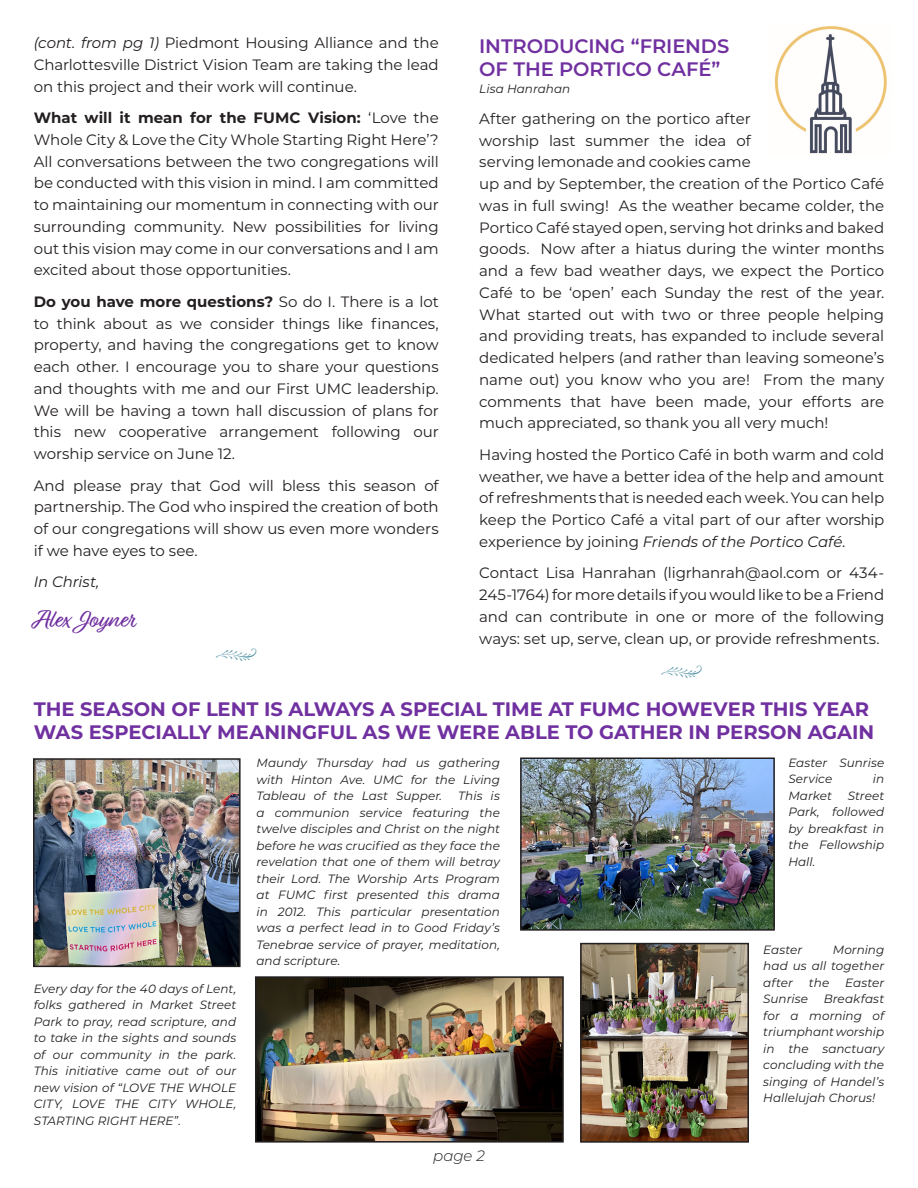
<style>
.page{position:relative;width:918px;height:1188px;background:#fff}
.page>*{position:absolute;margin:0;border:0;box-sizing:border-box;transform-origin:0 0}
.Scripture{font:25.5px "Relation Two";letter-spacing:-.01em;color:#7030a0}
.t1{font:700 19.5px/23.4px "Montserrat";color:#7030a0}
.t2{font:600 19.5px/23.4px "Montserrat";letter-spacing:-.005em;color:#7030a0}
.t3{font:15px/21.8px "Montserrat";letter-spacing:-.005em;color:#231f20;text-align:justify}
.t4{font:italic 15px "Montserrat";letter-spacing:-.01em;color:#231f20}
.t5{font:italic 300 15px "Montserrat";color:#231f20}
.Photo_Credit{font:italic 12px/16.5px "Montserrat";letter-spacing:.005em;color:#231f20;text-align:justify}
.s1{font-style:italic}
.s2{font-weight:700}
</style>
<div class="page">
<img style="left:775px;top:26px;width:112px;height:128px">
<img style="left:36px;top:761px;width:202px;height:203px">
<div style="left:33px;top:758px;width:208px;height:209px;border:2px solid #231f20"></div>
<img style="left:258px;top:979px;width:303px;height:161px">
<div style="left:255px;top:976px;width:309px;height:167px;border:2px solid #231f20"></div>
<img style="left:523px;top:761px;width:249px;height:167px">
<div style="left:520px;top:758px;width:255px;height:173px;border:2px solid #231f20"></div>
<img style="left:583px;top:946px;width:163px;height:194px">
<div style="left:580px;top:943px;width:169px;height:200px;border:2px solid #231f20"></div>
<p class="t3" style="left:34px;top:32px;width:407px"><span class="s1">(cont. from pg 1)</span> Piedmont Housing Alliance and the Charlottesville District Vision Team are taking the lead on this project and their work will continue.</p>
<p class="t3" style="left:34px;top:107px;width:407px"><span class="s2">What will it mean for the FUMC Vision:</span> ‘Love the Whole City &amp; Love the City Whole Starting Right Here’?<br>All conversations between the two congregations will be conducted with this vision in mind. I am committed to maintaining our momentum in connecting with our surrounding community. New possibilities for living out this vision may come in our conversations and I am excited about those opportunities.</p>
<p class="t3" style="left:34px;top:290px;width:407px"><span class="s2">Do you have more questions?</span> So do I. There is a lot to think about as we consider things like finances, property, and having the congregations get to know each other. I encourage you to share your questions and thoughts with me and our First UMC leadership.<br>We will be having a town hall discussion of plans for this new cooperative arrangement following our worship service on June 12.</p>
<p class="t3" style="left:34px;top:474px;width:407px">And please pray that God will bless this season of partnership. The God who inspired the creation of both of our congregations will show us even more wonders if we have eyes to see.</p>
<p class="t4" style="left:34px;top:572px;width:67px">In Christ,</p>
<p class="Scripture" style="left:34px;top:603px;width:102px">Alex Joyner</p>
<h2 class="t2" style="left:479px;top:33px;width:252px">INTRODUCING “FRIENDS<br>OF THE PORTICO CAFÉ”</h2>
<p class="Photo_Credit" style="left:479px;top:80px;width:93px">Lisa Hanrahan</p>
<p class="t3" style="left:479px;top:107px;width:407px;text-align:left">After gathering on the portico after<br>worship last summer the idea of<br>serving lemonade and cookies came<br>up and by September, the creation of the Portico Café was in full swing! As the weather became colder, the Portico Café stayed open, serving hot drinks and baked goods. Now after a hiatus during the winter months and a few bad weather days, we expect the Portico Café to be ‘open’ each Sunday the rest of the year.<br>What started out with two or three people helping and providing treats, has expanded to include several dedicated helpers (and rather than leaving someone’s name out) you know who you are! From the many comments that have been made, your efforts are much appreciated, so thank you all very much!</p>
<p class="t3" style="left:479px;top:443px;width:407px">Having hosted the Portico Café in both warm and cold weather, we have a better idea of the help and amount of refreshments that is needed each week. You can help keep the Portico Café a vital part of our after worship experience by joining <span class="s1">Friends of the Portico Café</span>.</p>
<p class="t3" style="left:479px;top:562px;width:407px">Contact Lisa Hanrahan (ligrhanrah@aol.com or 434- 245-1764) for more details if you would like to be a Friend and can contribute in one or more of the following ways: set up, serve, clean up, or provide refreshments.</p>
<h2 class="t1" style="left:34px;top:696px;width:842px">THE SEASON OF LENT IS ALWAYS A SPECIAL TIME AT FUMC HOWEVER THIS YEAR<br>WAS ESPECIALLY MEANINGFUL AS WE WERE ABLE TO GATHER IN PERSON AGAIN</h2>
<p class="Photo_Credit" style="left:34px;top:980px;width:204px">Every day for the 40 days of Lent, folks gathered in Market Street Park to pray, read scripture, and to take in the sights and sounds of our community in the park.<br>This initiative came out of our new vision of “LOVE THE WHOLE CITY, LOVE THE CITY WHOLE, STARTING RIGHT HERE”.</p>
<p class="Photo_Credit" style="left:256px;top:754px;width:245px">Maundy Thursday had us gathering with Hinton Ave. UMC for the Living Tableau of the Last Supper.</p>
<p class="Photo_Credit" style="left:256px;top:787px;width:245px;text-indent:202px">This is a communion service featuring the twelve disciples and Christ on the night before he was crucified as they face the revelation that one of them will betray their Lord. The Worship Arts Program at FUMC first presented this drama in 2012. This particular presentation was a perfect lead in to Good Friday’s Tenebrae service of prayer, meditation, and scripture.</p>
<p class="t5" style="left:433px;top:1145px;width:53px">page 2</p>
<p class="Photo_Credit" style="left:788px;top:754px;width:97px">Easter Sunrise<br>Service</p>
<p class="Photo_Credit" style="left:873px;top:770px;width:13px">in</p>
<p class="Photo_Credit" style="left:788px;top:787px;width:45px">Market</p>
<p class="Photo_Credit" style="left:788px;top:787px;width:97px;text-indent:59px">Street Park, followed by breakfast in the Fellowship Hall.</p>
<p class="Photo_Credit" style="left:763px;top:941px;width:122px;text-indent:70px">Morning had us all together after</p>
<p class="Photo_Credit" style="left:763px;top:941px;width:40px">Easter</p>
<p class="Photo_Credit" style="left:809px;top:974px;width:22px">the</p>
<p class="Photo_Credit" style="left:845px;top:974px;width:40px">Easter</p>
<p class="Photo_Credit" style="left:763px;top:990px;width:122px;text-indent:60px">Breakfast for a morning of triumphant worship in the sanctuary concluding with the singing of Handel’s Hallelujah Chorus!</p>
<p class="Photo_Credit" style="left:763px;top:990px;width:46px">Sunrise</p>
</div>
